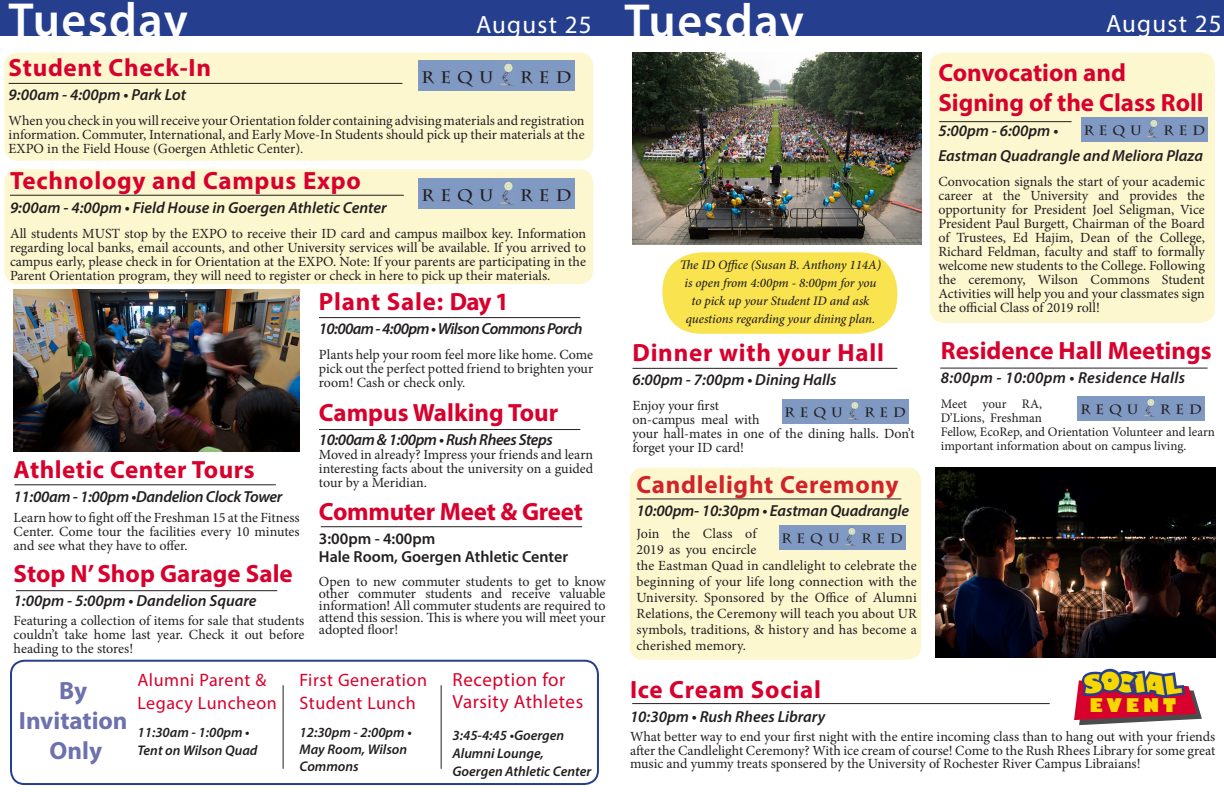
<style>
.page{position:relative;width:1224px;height:792px;background:#fff}
.page>*{position:absolute;margin:0;border:0;box-sizing:border-box;transform-origin:0 0}
.t1{font:600 48px "Myriad Pro";letter-spacing:.03em;color:#fff}
.t2{font:700 25px/30px "Myriad Pro";color:#d8012d}
.t3{font:700 25px "Myriad Pro";letter-spacing:.03em;color:#d8012d}
.t4{font:700 25px "Myriad Pro";letter-spacing:.02em;color:#d8012d}
.t5{font:700 25px "Myriad Pro";letter-spacing:.03em;color:#d1232a}
.t6{font:25px "Myriad Pro";letter-spacing:.05em;color:#fff}
.t7{font:700 25px/30px "Myriad Pro";color:#6d71ad;text-align:center}
.t8{font:800 24.6px "Gill Sans";color:#f6d700}
.t9{font:19px/22px "Myriad Pro";letter-spacing:.03em;color:#d8012d}
.t10{font:800 18.4px "Gill Sans";letter-spacing:.21em;color:#f6d700}
.t11{font:18px/22.4px "Myriad Pro";letter-spacing:.03em;color:#d8012d}
.t12{font:700 16.7px "Charlemagne Std";letter-spacing:.37em;color:#231f20}
.t13{font:italic 600 16px/25px "Myriad Pro";color:#231f20}
.t14{font:600 16px/18px "Myriad Pro";color:#231f20}
.t15{font:italic 600 16px "Myriad Pro";letter-spacing:-.02em;color:#231f20}
.t16{font:italic 600 16px "Myriad Pro";letter-spacing:-.04em;color:#231f20}
.t17{font:italic 600 16px "Myriad Pro";letter-spacing:-.03em;color:#231f20}
.t18{font:italic 600 16px "Myriad Pro";letter-spacing:.02em;color:#231f20}
.t19{font:14px/14px "Minion Pro";color:#231f20;text-align:justify}
.t20{font:italic 600 14px/18px "Myriad Pro";color:#231f20}
.t21{font:700 13.5px "Charlemagne Std";letter-spacing:.37em;color:#231f20}
.t22{font:italic 500 13px/18px "Minion Pro";letter-spacing:-.01em;color:#231f20;text-align:center}
.t23{font:13px/14px "Minion Pro";letter-spacing:-.005em;color:#231f20}
</style>
<div class="page">
<div style="left:10px;top:660px;width:589px;height:125px;border:2px solid #253f8e;border-radius:14px"></div>
<div style="left:930px;top:53px;width:285px;height:270px;background:#fdf7cf;border-radius:14px"></div>
<div style="left:630px;top:468px;width:291px;height:192px;background:#fdf7cf;border-radius:14px"></div>
<div style="left:4px;top:169px;width:589px;height:115px;background:#fdf7cf;border-radius:14px"></div>
<div style="left:4px;top:53px;width:589px;height:108px;background:#fdf7cf;border-radius:14px"></div>
<div style="left:0;top:0;width:1224px;height:35px;background:#253f8e"></div>
<img style="left:493px;top:60px;width:24px;height:27px">
<img style="left:493px;top:179px;width:24px;height:26px">
<img style="left:1142px;top:118px;width:19px;height:21px">
<hr style="left:319px;top:317px;width:261px;height:1px;background:#231f20">
<hr style="left:632px;top:368px;width:265px;height:1px;background:#231f20">
<hr style="left:940px;top:368px;width:268px;height:1px;background:#231f20">
<img style="left:14px;top:290px;width:286px;height:161px">
<img style="left:632px;top:53px;width:289px;height:192px">
<img style="left:935px;top:468px;width:280px;height:189px">
<hr style="left:283px;top:685px;width:1px;height:84px;background:#231f20">
<hr style="left:441px;top:685px;width:1px;height:84px;background:#231f20">
<hr style="left:319px;top:429px;width:261px;height:1px;background:#231f20">
<img style="left:842px;top:400px;width:20px;height:21px">
<img style="left:1138px;top:396px;width:19px;height:22px">
<img style="left:839px;top:526px;width:19px;height:21px">
<div style="left:662px;top:252px;width:235px;height:82px;background:#f9e34f;border-radius:39px"></div>
<hr style="left:321px;top:527px;width:261px;height:1px;background:#231f20">
<hr style="left:14px;top:485px;width:262px;height:1px;background:#231f20">
<hr style="left:16px;top:591px;width:261px;height:1px;background:#231f20">
<hr style="left:632px;top:703px;width:418px;height:1px;background:#231f20">
<hr style="left:636px;top:499px;width:265px;height:1px;background:#231f20">
<hr style="left:939px;top:121px;width:133px;height:1px;background:#231f20">
<hr style="left:10px;top:195px;width:394px;height:1px;background:#231f20">
<hr style="left:9px;top:83px;width:393px;height:1px;background:#231f20">
<svg style="left:1074px;top:613px;width:128px;height:112px"></svg>
<h1 class="t1" style="left:9px;top:-11px;width:181px">Tuesday</h1>
<h2 class="t6" style="left:476px;top:9px;width:117px">August 25</h2>
<h2 class="t3" style="left:9px;top:52px;width:204px">Student Check-In</h2>
<p class="t13" style="left:9px;top:82px;width:179px">9:00am - 4:00pm • Park Lot</p>
<p class="t19" style="left:9px;top:114px;width:578px">When you check in you will receive your Orientation folder containing advising materials and registration information. Commuter, International, and Early Move-In Students should pick up their materials at the EXPO in the Field House (Goergen Athletic Center).</p>
<h2 class="t3" style="left:10px;top:164px;width:353px">Technology and Campus Expo</h2>
<p class="t13" style="left:10px;top:194px;width:378px">9:00am - 4:00pm • Field House in Goergen Athletic Center</p>
<p class="t19" style="left:10px;top:226px;width:578px">All students MUST stop by the EXPO to receive their ID card and campus mailbox key. Information regarding local banks, email accounts, and other University services will be available. If you arrived to campus early, please check in for Orientation at the EXPO. Note: If your parents are participating in the Parent Orientation program, they will need to register or check in here to pick up their materials.</p>
<h2 class="t3" style="left:319px;top:286px;width:192px">Plant Sale: Day 1</h2>
<p class="t16" style="left:319px;top:319px;width:265px">10:00am - 4:00pm • Wilson Commons Porch</p>
<p class="t19" style="left:319px;top:348px;width:276px">Plants help your room feel more like home. Come pick out the perfect potted friend to brighten your room! Cash or check only.</p>
<h2 class="t2" style="left:319px;top:397px;width:241px">Campus Walking Tour</h2>
<p class="t17" style="left:319px;top:430px;width:235px">10:00am &amp; 1:00pm • Rush Rhees Steps</p>
<p class="t19" style="left:319px;top:448px;width:276px">Moved in already? Impress your friends and learn interesting facts about the university on a guided tour by a Meridian.</p>
<p class="t12" style="left:422px;top:67px;width:73px">REQU</p>
<p class="t12" style="left:520px;top:67px;width:53px">RED</p>
<p class="t12" style="left:422px;top:185px;width:73px">REQU</p>
<p class="t12" style="left:520px;top:185px;width:53px">RED</p>
<h2 class="t4" style="left:14px;top:453px;width:243px">Athletic Center Tours</h2>
<p class="t15" style="left:14px;top:487px;width:270px">11:00am - 1:00pm •Dandelion Clock Tower</p>
<p class="t19" style="left:14px;top:511px;width:287px">Learn how to fight off the Freshman 15 at the Fitness Center. Come tour the facilities every 10 minutes and see what they have to offer.</p>
<h2 class="t2" style="left:319px;top:495px;width:266px">Commuter Meet &amp; Greet</h2>
<p class="t14" style="left:319px;top:529px;width:251px">3:00pm - 4:00pm<br>Hale Room, Goergen Athletic Center</p>
<p class="t19" style="left:319px;top:575px;width:288px;line-height:12px">Open to new commuter students to get to know other commuter students and receive valuable information! All commuter students are required to attend this session. This is where you will meet your adopted floor!</p>
<h2 class="t2" style="left:14px;top:558px;width:281px">Stop N’ Shop Garage Sale</h2>
<p class="t13" style="left:14px;top:588px;width:244px">1:00pm - 5:00pm • Dandelion Square</p>
<p class="t19" style="left:14px;top:614px;width:292px">Featuring a collection of items for sale that students couldn’t take home last year. Check it out before heading to the stores!</p>
<h2 class="t7" style="left:19px;top:674px;width:110px">By<br>Invitation<br>Only</h2>
<p class="t11" style="left:137px;top:669px;width:141px">Alumni Parent &amp;<br>Legacy Luncheon</p>
<p class="t20" style="left:137px;top:723px;width:122px">11:30am - 1:00pm •<br>Tent on Wilson Quad</p>
<p class="t11" style="left:299px;top:668px;width:129px;line-height:23.4px">First Generation<br>Student Lunch</p>
<p class="t20" style="left:299px;top:723px;width:114px;line-height:17px">12:30pm - 2:00pm •<br>May Room, Wilson<br>Commons</p>
<h3 class="t9" style="left:452px;top:669px;width:132px">Reception for<br>Varsity Athletes</h3>
<p class="t20" style="left:452px;top:726px;width:140px">3:45-4:45 •Goergen<br>Alumni Lounge,<br>Goergen Athletic Center</p>
<h1 class="t1" style="left:624px;top:-10px;width:181px">Tuesday</h1>
<p class="t22" style="left:680px;top:256px;width:203px">The ID Office (Susan B. Anthony 114A) is open from 4:00pm - 8:00pm for you to pick up your Student ID and ask questions regarding your dining plan.</p>
<h2 class="t6" style="left:1106px;top:8px;width:117px">August 25</h2>
<h2 class="t2" style="left:938px;top:57px;width:267px">Convocation and<br>Signing of the Class Roll</h2>
<p class="t13" style="left:938px;top:118px;width:266px">5:00pm - 6:00pm •<br>Eastman Quadrangle and Meliora Plaza</p>
<p class="t19" style="left:938px;top:175px;width:268px">Convocation signals the start of your academic career at the University and provides the opportunity for President Joel Seligman, Vice President Paul Burgett, Chairman of the Board of Trustees, Ed Hajim, Dean of the College, Richard Feldman, faculty and staff to formally welcome new students to the College. Following the ceremony, Wilson Commons Student Activities will help you and your classmates sign the official Class of 2019 roll!</p>
<p class="t21" style="left:1084px;top:123px;width:60px">REQU</p>
<p class="t21" style="left:1164px;top:123px;width:43px">RED</p>
<h2 class="t2" style="left:941px;top:335px;width:272px">Residence Hall Meetings</h2>
<p class="t18" style="left:941px;top:367px;width:246px">8:00pm - 10:00pm • Residence Halls</p>
<p class="t23" style="left:941px;top:397px;width:276px">Meet your RA,<br>D’Lions, Freshman<br>Fellow, EcoRep, and Orientation Volunteer and learn important information about on campus living.</p>
<h2 class="t3" style="left:632px;top:336px;width:253px">Dinner with your Hall</h2>
<p class="t13" style="left:632px;top:367px;width:206px">6:00pm - 7:00pm • Dining Halls</p>
<p class="t19" style="left:632px;top:398px;width:284px;text-align:left">Enjoy your first<br>on-campus meal with<br>your hall-mates in one of the dining halls. Don’t forget your ID card!</p>
<p class="t21" style="left:785px;top:405px;width:60px">REQU</p>
<p class="t21" style="left:864px;top:405px;width:43px">RED</p>
<p class="t21" style="left:1080px;top:402px;width:60px">REQU</p>
<p class="t21" style="left:1160px;top:402px;width:43px">RED</p>
<h2 class="t5" style="left:636px;top:468px;width:264px">Candlelight Ceremony</h2>
<p class="t13" style="left:636px;top:497px;width:274px">10:00pm- 10:30pm • Eastman Quadrangle</p>
<p class="t19" style="left:636px;top:525px;width:282px;line-height:16px;text-align:left">Join the Class of<br>2019 as you encircle<br>the Eastman Quad in candlelight to celebrate the beginning of your life long connection with the University. Sponsored by the Office of Alumni Relations, the Ceremony will teach you about UR symbols, traditions, &amp; history and has become a cherished memory.</p>
<p class="t21" style="left:782px;top:531px;width:60px">REQU</p>
<p class="t21" style="left:861px;top:531px;width:43px">RED</p>
<h3 class="t8" style="left:1100px;top:662px;width:22px">O</h3>
<h3 class="t10" style="left:1089px;top:691px;width:88px">EVENT</h3>
<h2 class="t3" style="left:630px;top:673px;width:192px">Ice Cream Social</h2>
<p class="t13" style="left:630px;top:704px;width:197px">10:30pm • Rush Rhees Library</p>
<p class="t19" style="left:630px;top:730px;width:587px;line-height:13.5px">What better way to end your first night with the entire incoming class than to hang out with your friends after the Candlelight Ceremony? With ice cream of course! Come to the Rush Rhees Library for some great music and yummy treats sponsered by the University of Rochester River Campus Libraians!</p>
</div>
